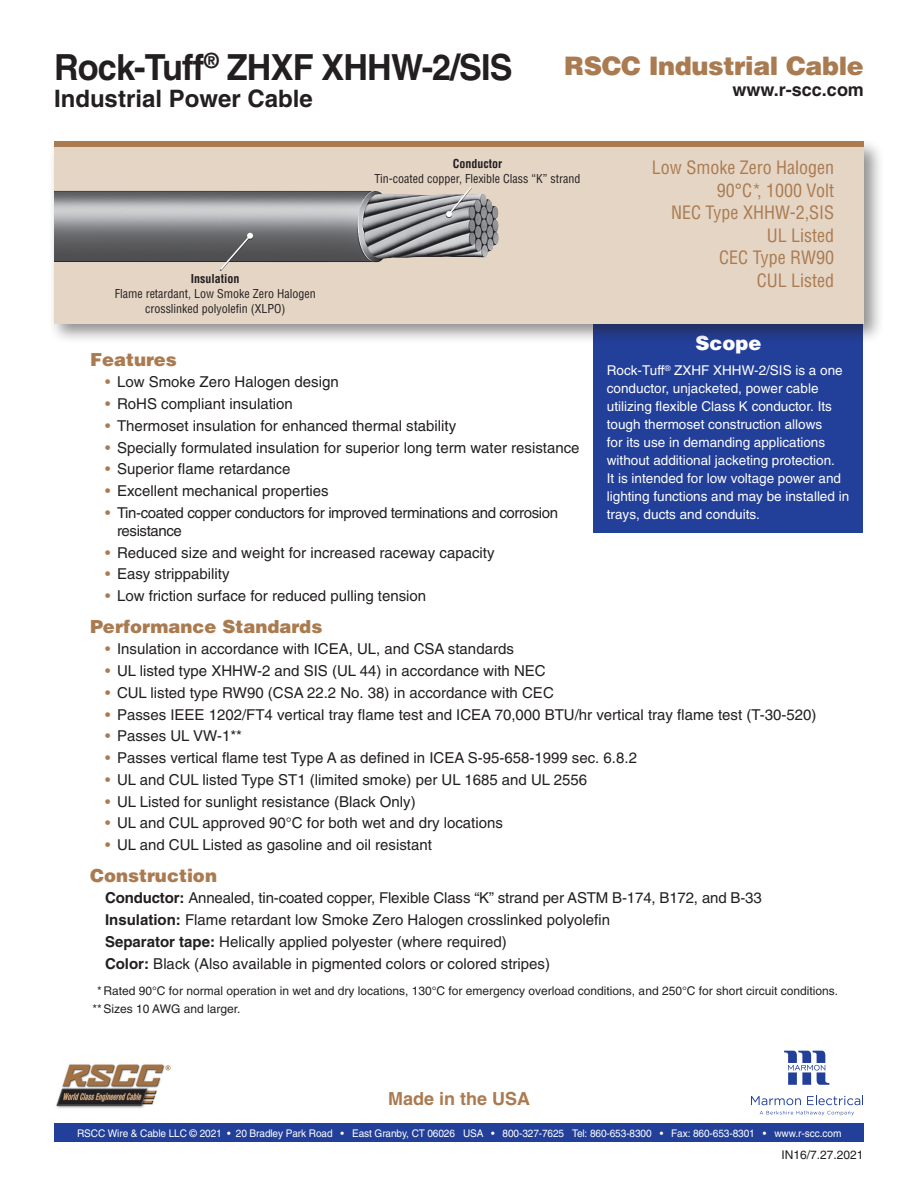
<style>
.page{position:relative;width:918px;height:1188px;background:#fff}
.page>*{position:absolute;margin:0;border:0;box-sizing:border-box;transform-origin:0 0}
.Product_title{font:700 36px "Helvetica";letter-spacing:-.025em;color:#231f20;scale:.95 1}
.t1{font:900 25.5px "Helvetica";letter-spacing:-.015em;color:#aa7b50}
.Product_subtitle{font:700 24px "Helvetica";color:#231f20}
.t2{font:900 19.5px "Helvetica";color:#fff}
.Specs{font:condensed 18px "Helvetica";color:#aa7b50}
.Subheads{font:900 18px "Helvetica";color:#aa7b50}
.t3{font:700 18px "Helvetica";color:#231f20}
.t4{font:700 18px "Helvetica";color:#aa7b50}
.Body_text{font:15px "Helvetica";color:#231f20}
.Body_text-2{font:15px/18px "Helvetica";letter-spacing:-.025em;color:#231f20}
.t5{font:13.5px/18px "Helvetica";color:#fff}
.note{font:12px "Helvetica";color:#231f20}
.Callout{font:condensed 12px "Helvetica";color:#231f20}
.Callout-2{font:700 condensed 12px "Helvetica";color:#231f20}
.t6{font:10.5px "Helvetica";letter-spacing:-.01em;color:#fff;scale:.96 1}
.s1{color:#aa7b50}
.s2{font-weight:700}
</style>
<div class="page">
<div style="left:54px;top:1124px;width:810px;height:18px;background:#223f99"></div>
<img style="left:56px;top:1064px;width:115px;height:44px">
<svg style="left:784px;top:1051px;width:45px;height:34px"></svg>
<svg style="left:760px;top:1111px;width:94px;height:5px"></svg>
<svg style="left:751px;top:1096px;width:50px;height:9px"></svg>
<svg style="left:807px;top:1096px;width:56px;height:9px"></svg>
<div style="left:593px;top:321px;width:270px;height:212px;background:#223f99"></div>
<div style="left:48px;top:138px;width:837px;height:207px;background:#231f20;opacity:.5"></div>
<div style="left:54px;top:144px;width:810px;height:180px;background:#e5d5c5"></div>
<div style="left:54px;top:141px;width:810px;height:6px;background:#aa7b50"></div>
<img style="left:54px;top:191px;width:445px;height:71px">
<div style="left:446px;top:188px;width:26px;height:30px;background:#231f20;opacity:.75"></div>
<svg style="left:446px;top:187px;width:27px;height:30px"></svg>
<svg style="left:219px;top:233px;width:34px;height:38px"></svg>
<p class="Product_title" style="left:54px;top:46px;width:484px">Rock-Tuff<sup>®</sup> ZHXF XHHW-2/SIS</p>
<p class="Product_subtitle" style="left:54px;top:84px;width:260px">Industrial Power Cable</p>
<p class="t1" style="left:564px;top:49px;width:301px">RSCC Industrial Cable</p>
<p class="t3" style="left:733px;top:78px;width:133px">www.r-scc.com</p>
<p class="Callout-2" style="left:191px;top:271px;width:50px">Insulation</p>
<p class="Callout" style="left:115px;top:286px;width:203px">Flame retardant, Low Smoke Zero Halogen</p>
<p class="Callout" style="left:145px;top:301px;width:142px">crosslinked polyolefin (XLPO)</p>
<p class="Callout-2" style="left:453px;top:157px;width:51px">Conductor</p>
<p class="Callout" style="left:374px;top:171px;width:208px">Tin-coated copper, Flexible Class “K” strand</p>
<p class="Specs" style="left:652px;top:157px;width:184px">Low Smoke Zero Halogen</p>
<p class="Specs" style="left:717px;top:179px;width:119px">90°C*, 1000 Volt</p>
<p class="Specs" style="left:671px;top:202px;width:165px">NEC Type XHHW-2,SIS</p>
<p class="Specs" style="left:767px;top:224px;width:69px">UL Listed</p>
<p class="Specs" style="left:719px;top:247px;width:117px">CEC Type RW90</p>
<p class="Specs" style="left:757px;top:269px;width:79px">CUL Listed</p>
<h3 class="t2" style="left:695px;top:331px;width:68px">Scope</h3>
<p class="t5" style="left:607px;top:361px;width:244px">Rock-Tuff<sup>®</sup> ZXHF XHHW-2/SIS is a one conductor, unjacketed, power cable utilizing flexible Class K conductor. Its tough thermoset construction allows<br>for its use in demanding applications without additional jacketing protection.<br>It is intended for low voltage power and lighting functions and may be installed in trays, ducts and conduits.</p>
<p class="Subheads" style="left:90px;top:347px;width:88px">Features</p>
<p class="Body_text" style="left:105px;top:373px;width:235px"><span class="s1">•</span> Low Smoke Zero Halogen design</p>
<p class="Body_text" style="left:105px;top:395px;width:189px"><span class="s1">•</span> RoHS compliant insulation</p>
<p class="Body_text" style="left:105px;top:417px;width:353px"><span class="s1">•</span> Thermoset insulation for enhanced thermal stability</p>
<p class="Body_text" style="left:105px;top:439px;width:476px"><span class="s1">•</span> Specially formulated insulation for superior long term water resistance</p>
<p class="Body_text" style="left:105px;top:460px;width:187px"><span class="s1">•</span> Superior flame retardance</p>
<p class="Body_text" style="left:105px;top:482px;width:225px"><span class="s1">•</span> Excellent mechanical properties</p>
<p class="Body_text-2" style="left:117px;top:504px;width:443px;text-indent:-12px"><span class="s1">•</span> Tin-coated copper conductors for improved terminations and corrosion resistance</p>
<p class="Body_text" style="left:105px;top:544px;width:391px"><span class="s1">•</span> Reduced size and weight for increased raceway capacity</p>
<p class="Body_text" style="left:105px;top:565px;width:126px"><span class="s1">•</span> Easy strippability</p>
<p class="Body_text" style="left:105px;top:587px;width:323px"><span class="s1">•</span> Low friction surface for reduced pulling tension</p>
<p class="Subheads" style="left:90px;top:614px;width:234px">Performance Standards</p>
<p class="Body_text" style="left:105px;top:640px;width:410px"><span class="s1">•</span> Insulation in accordance with ICEA, UL, and CSA standards</p>
<p class="Body_text" style="left:105px;top:662px;width:442px"><span class="s1">•</span> UL listed type XHHW-2 and SIS (UL 44) in accordance with NEC</p>
<p class="Body_text" style="left:105px;top:684px;width:450px"><span class="s1">•</span> CUL listed type RW90 (CSA 22.2 No. 38) in accordance with CEC</p>
<p class="Body_text" style="left:105px;top:706px;width:713px"><span class="s1">•</span> Passes IEEE 1202/FT4 vertical tray flame test and ICEA 70,000 BTU/hr vertical tray flame test (T-30-520)</p>
<p class="Body_text" style="left:105px;top:727px;width:139px"><span class="s1">•</span> Passes UL VW-1**</p>
<p class="Body_text" style="left:105px;top:749px;width:534px"><span class="s1">•</span> Passes vertical flame test Type A as defined in ICEA S-95-658-1999 sec. 6.8.2</p>
<p class="Body_text" style="left:105px;top:771px;width:484px"><span class="s1">•</span> UL and CUL listed Type ST1 (limited smoke) per UL 1685 and UL 2556</p>
<p class="Body_text" style="left:105px;top:793px;width:312px"><span class="s1">•</span> UL Listed for sunlight resistance (Black Only)</p>
<p class="Body_text" style="left:105px;top:814px;width:399px"><span class="s1">•</span> UL and CUL approved 90°C for both wet and dry locations</p>
<p class="Body_text" style="left:105px;top:836px;width:328px"><span class="s1">•</span> UL and CUL Listed as gasoline and oil resistant</p>
<p class="Subheads" style="left:90px;top:863px;width:129px">Construction</p>
<p class="Body_text" style="left:105px;top:889px;width:658px"><span class="s2">Conductor:</span> Annealed, tin-coated copper, Flexible Class “K” strand per ASTM B-174, B172, and B-33</p>
<p class="Body_text" style="left:105px;top:911px;width:507px"><span class="s2">Insulation:</span> Flame retardant low Smoke Zero Halogen crosslinked polyolefin</p>
<p class="Body_text" style="left:105px;top:933px;width:403px"><span class="s2">Separator tape:</span> Helically applied polyester (where required)</p>
<p class="Body_text" style="left:105px;top:955px;width:447px"><span class="s2">Color:</span> Black (Also available in pigmented colors or colored stripes)</p>
<p class="note" style="left:97px;top:984px;width:742px">*Rated 90°C for normal operation in wet and dry locations, 130°C for emergency overload conditions, and 250°C for short circuit conditions.</p>
<p class="note" style="left:93px;top:1002px;width:149px">**Sizes 10 AWG and larger.</p>
<p class="t4" style="left:388px;top:1088px;width:144px">Made in the USA</p>
<p class="t6" style="left:77px;top:1127px;width:798px">RSCC Wire &amp; Cable LLC © 2021 • 20 Bradley Park Road • East Granby, CT 06026 USA • 800-327-7625 Tel: 860-653-8300 • Fax: 860-653-8301 • www.r-scc.com</p>
<p class="note" style="left:781px;top:1148px;width:84px">IN16/7.27.2021</p>
</div>
